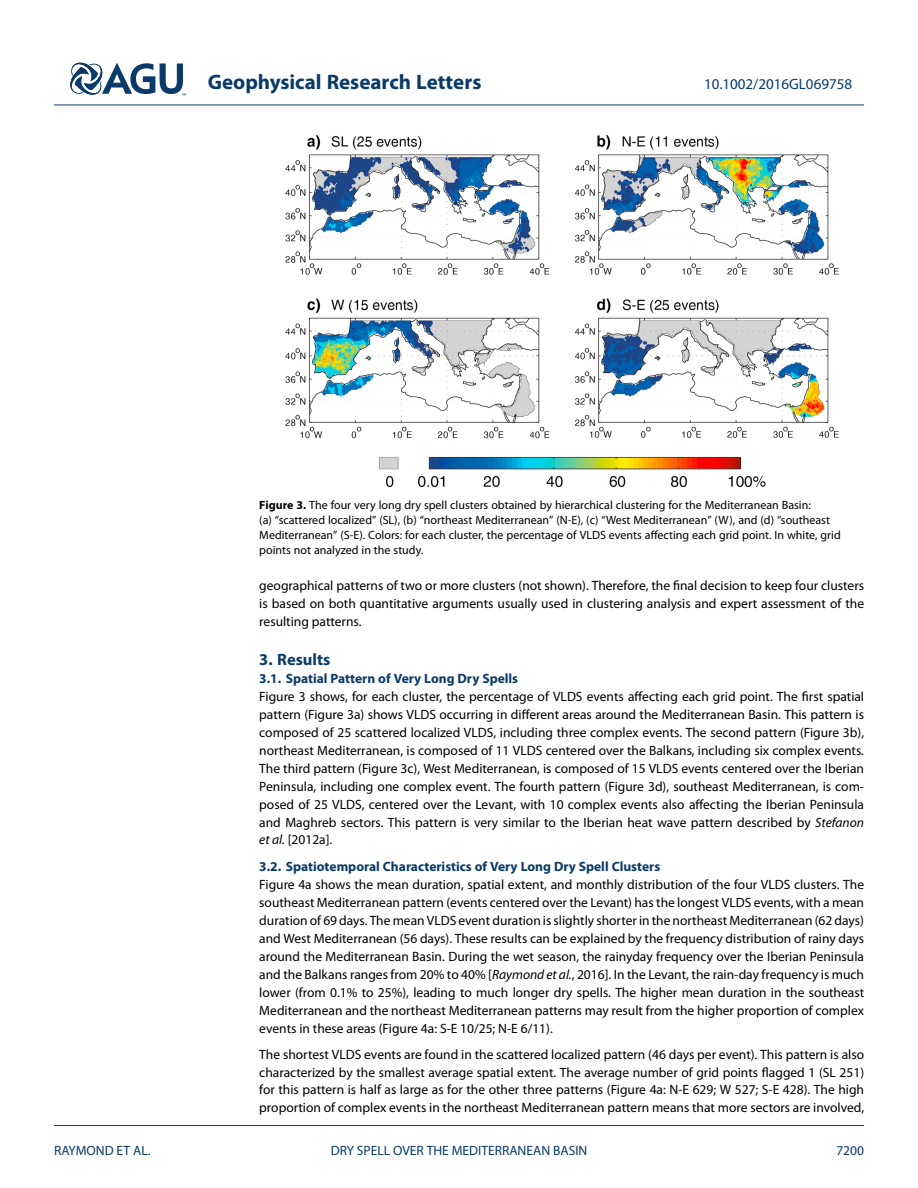
<style>
.page{position:relative;width:918px;height:1188px;background:#fff}
.page>*{position:absolute;margin:0;border:0;box-sizing:border-box;transform-origin:0 0}
.t1{font:700 21px "Myriad Pro";color:#0a3a69}
.t2{font:700 16.5px "Myriad Pro";color:#0a3a69}
.t3{font:15px "Myriad Pro";color:#0a3a69}
.t4{font:13.5px/18px "Myriad Pro";color:#000;text-align:justify}
.t5{font:700 13.5px "Myriad Pro";color:#0a3a69}
.t6{font:13.5px "Myriad Pro";color:#0a3a69}
.t7{font:12px/15px "Myriad Pro";color:#000}
.s1{font-weight:700}
.s2{font-style:italic}
</style>
<div class="page">
<svg style="left:70px;top:62px;width:116px;height:34px"></svg>
<hr style="left:54px;top:105px;width:810px;height:1px;background:#0a3a69">
<img style="left:285px;top:135px;width:554px;height:353px">
<hr style="left:54px;top:1125px;width:810px;height:1px;background:#0a3a69">
<h1 class="t1" style="left:208px;top:73px;width:275px">Geophysical Research Letters</h1>
<p class="t3" style="left:704px;top:78px;width:150px">10.1002/2016GL069758</p>
<p class="t7" style="left:259px;top:498px;width:583px"><span class="s1">Figure 3.</span> The four very long dry spell clusters obtained by hierarchical clustering for the Mediterranean Basin:<br>(a) “scattered localized” (SL), (b) “northeast Mediterranean” (N-E), (c) “West Mediterranean” (W), and (d) “southeast Mediterranean” (S-E). Colors: for each cluster, the percentage of VLDS events affecting each grid point. In white, grid points not analyzed in the study.</p>
<p class="t4" style="left:259px;top:578px;width:606px">geographical patterns of two or more clusters (not shown). Therefore, the final decision to keep four clusters is based on both quantitative arguments usually used in clustering analysis and expert assessment of the resulting patterns.</p>
<p class="t2" style="left:259px;top:653px;width:72px">3. Results</p>
<p class="t5" style="left:259px;top:673px;width:260px">3.1. Spatial Pattern of Very Long Dry Spells</p>
<p class="t4" style="left:259px;top:688px;width:606px">Figure 3 shows, for each cluster, the percentage of VLDS events affecting each grid point. The first spatial pattern (Figure 3a) shows VLDS occurring in different areas around the Mediterranean Basin. This pattern is composed of 25 scattered localized VLDS, including three complex events. The second pattern (Figure 3b), northeast Mediterranean, is composed of 11 VLDS centered over the Balkans, including six complex events.<br>The third pattern (Figure 3c), West Mediterranean, is composed of 15 VLDS events centered over the Iberian Peninsula, including one complex event. The fourth pattern (Figure 3d), southeast Mediterranean, is com&shy;posed of 25 VLDS, centered over the Levant, with 10 complex events also affecting the Iberian Peninsula and Maghreb sectors. This pattern is very similar to the Iberian heat wave pattern described by <span class="s2">Stefanon et al.</span> [2012a].</p>
<p class="t5" style="left:259px;top:861px;width:402px">3.2. Spatiotemporal Characteristics of Very Long Dry Spell Clusters</p>
<p class="t4" style="left:259px;top:877px;width:606px">Figure 4a shows the mean duration, spatial extent, and monthly distribution of the four VLDS clusters. The southeast Mediterranean pattern (events centered over the Levant) has the longest VLDS events, with a mean duration of 69 days. The mean VLDS event duration isslightly shorter in the northeast Mediterranean (62 days) and West Mediterranean (56 days). These results can be explained by the frequency distribution of rainy days around the Mediterranean Basin. During the wet season, the rainyday frequency over the Iberian Peninsula and the Balkans ranges from 20% to 40% [<span class="s2">Raymond et al.</span>, 2016]. In the Levant, the rain-day frequency is much lower (from 0.1% to 25%), leading to much longer dry spells. The higher mean duration in the southeast Mediterranean and the northeast Mediterranean patterns may result from the higher proportion of complex events in these areas (Figure 4a: S-E 10/25; N-E 6/11).</p>
<p class="t4" style="left:259px;top:1046px;width:606px">The shortest VLDS events are found in the scattered localized pattern (46 days per event). This pattern is also characterized by the smallest average spatial extent. The average number of grid points flagged 1 (SL 251) for this pattern is half as large as for the other three patterns (Figure 4a: N-E 629; W 527; S-E 428). The high proportion of complex events in the northeast Mediterranean pattern means that more sectors are involved,</p>
<p class="t6" style="left:54px;top:1145px;width:98px">RAYMOND ET AL.</p>
<p class="t6" style="left:331px;top:1145px;width:258px">DRY SPELL OVER THE MEDITERRANEAN BASIN</p>
<p class="t6" style="left:836px;top:1145px;width:29px">7200</p>
</div>
